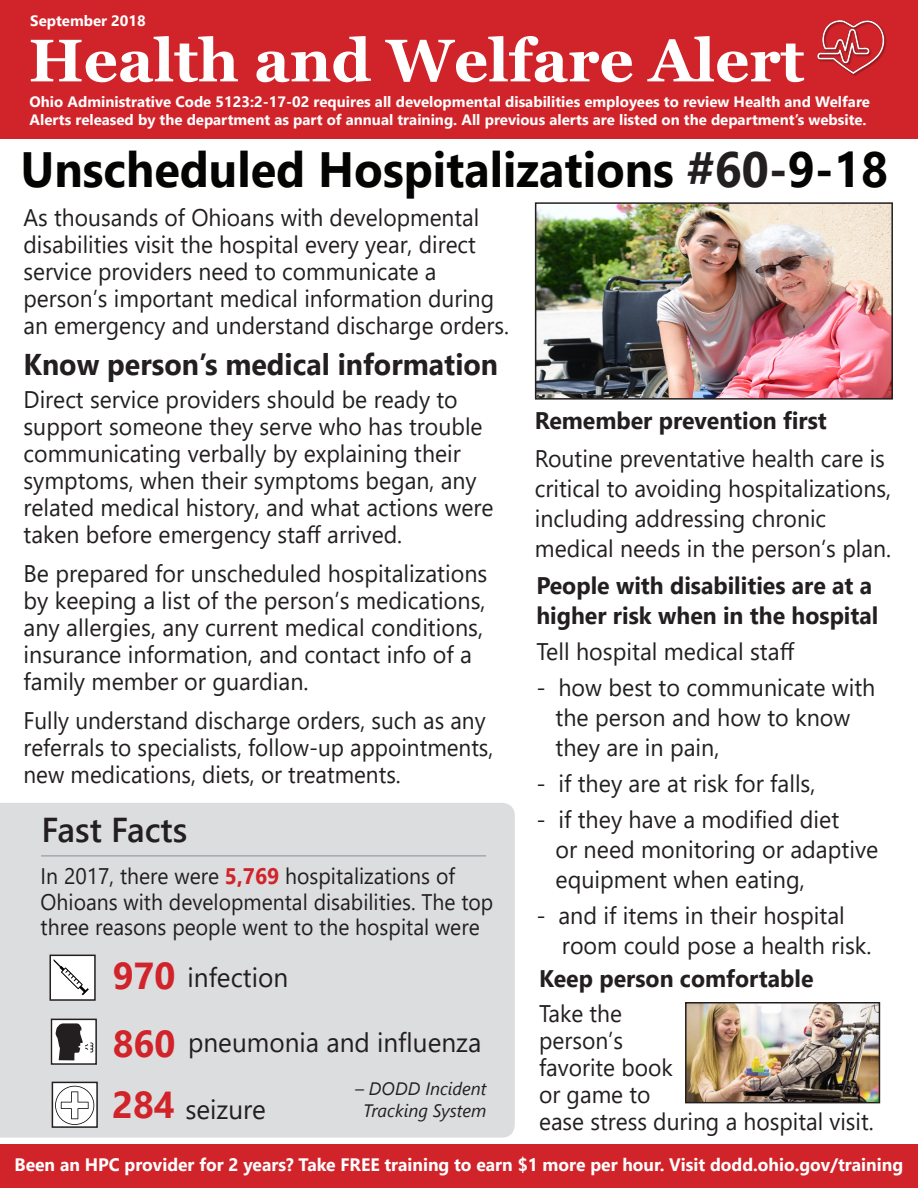
<style>
.page{position:relative;width:918px;height:1188px;background:#fff}
.page>*{position:absolute;margin:0;border:0;box-sizing:border-box;transform-origin:0 0}
.t1{font:700 60px "Georgia";color:#fff}
.t2{font:700 49.5px "Segoe UI";color:#040503;scale:.95 1}
.t3{font:700 37.5px "Segoe UI";color:#d1232a}
.t4{font:600 34.5px "Segoe UI";color:#231f20}
.t5{font:700 30px "Segoe UI";color:#231f20;scale:.95 1}
.t6{font:27px "Segoe UI";color:#231f20}
.t7{font:24px/30px "Segoe UI";color:#231f20}
.t8{font:24px/27px "Segoe UI";color:#231f20;scale:.96 1}
.t9{font:24px/27px "Segoe UI";color:#231f20;scale:.95 1}
.t10{font:24px/27px "Segoe UI";color:#231f20;scale:.94 1}
.t11{font:700 24px/30px "Segoe UI";color:#231f20;scale:.96 1}
.t12{font:22.5px/25.5px "Segoe UI";color:#231f20;scale:.94 1}
.t13{font:700 18px "Segoe UI";color:#fff}
.t14{font:italic 18px/21.6px "Segoe UI";color:#231f20;text-align:center}
.t15{font:700 15px/18px "Segoe UI";color:#fff}
.s1{color:#231f20}
.s2{font-weight:700;color:#d1232a}
</style>
<div class="page">
<div style="left:0;top:803px;width:515px;height:335px;background:#dcdddf"></div>
<div style="left:0;top:0;width:918px;height:139px;background:#d1232a"></div>
<img style="left:817px;top:20px;width:70px;height:56px">
<div style="left:0;top:1145px;width:918px;height:43px;background:#d1232a"></div>
<div style="left:50px;top:955px;width:45px;height:45px;background:#fff"></div>
<svg style="left:54px;top:959px;width:35px;height:36px"></svg>
<div style="left:50px;top:955px;width:46px;height:46px;border:2px solid #231f20"></div>
<hr style="left:41px;top:855px;width:445px;height:2px;background:#a8a9ad">
<img style="left:538px;top:205px;width:352px;height:192px">
<div style="left:535px;top:202px;width:358px;height:198px;border:2px solid #231f20"></div>
<div style="left:52px;top:1082px;width:45px;height:45px;background:#fff"></div>
<svg style="left:55px;top:1086px;width:39px;height:39px"></svg>
<div style="left:52px;top:1082px;width:46px;height:46px;border:2px solid #231f20"></div>
<div style="left:50px;top:1019px;width:46px;height:46px;background:#fff"></div>
<img style="left:688px;top:1005px;width:189px;height:95px">
<div style="left:685px;top:1002px;width:195px;height:101px;border:2px solid #231f20"></div>
<svg style="left:56px;top:1023px;width:37px;height:37px"></svg>
<div style="left:51px;top:1019px;width:46px;height:46px;border:2px solid #231f20"></div>
<p class="t15" style="left:30px;top:11px;width:117px">September 2018</p>
<p class="t1" style="left:29px;top:22px;width:777px">Health and Welfare Alert</p>
<p class="t15" style="left:30px;top:92px;width:842px">Ohio Administrative Code 5123:2-17-02 requires all developmental disabilities employees to review Health and Welfare<br>Alerts released by the department as part of annual training. All previous alerts are listed on the department’s website.</p>
<p class="t2" style="left:20px;top:123px;width:915px">Unscheduled Hospitalizations <span class="s1">#60-</span>9-18</p>
<p class="t9" style="left:24px;top:202px;width:481px">As thousands of Ohioans with developmental disabilities visit the hospital every year, direct service providers need to communicate a</p>
<p class="t9" style="left:24px;top:283px;width:513px">person’s important medical information during an emergency and understand discharge orders.</p>
<p class="t5" style="left:24px;top:336px;width:501px">Know person’s medical information</p>
<p class="t8" style="left:24px;top:384px;width:454px">Direct service providers should be ready to</p>
<p class="t8" style="left:24px;top:411px;width:491px">support someone they serve who has trouble communicating verbally by explaining their symptoms, when their symptoms began, any related medical history, and what actions were taken before emergency staff arrived.</p>
<p class="t7" style="left:24px;top:558px;width:465px;line-height:27px">Be prepared for unscheduled hospitalizations by keeping a list of the person’s medications, any allergies, any current medical conditions, insurance information, and contact info of a family member or guardian.</p>
<p class="t10" style="left:24px;top:705px;width:501px">Fully understand discharge orders, such as any referrals to specialists, follow-up appointments, new medications, diets, or treatments.</p>
<p class="t4" style="left:42px;top:797px;width:147px">Fast Facts</p>
<p class="t12" style="left:41px;top:862px;width:483px">In 2017, there were <span class="s2">5,769</span> hospitalizations of<br>Ohioans with developmental disabilities. The top three reasons people went to the hospital were</p>
<p class="t3" style="left:113px;top:940px;width:64px">970</p>
<p class="t6" style="left:188px;top:951px;width:102px">infection</p>
<p class="t3" style="left:113px;top:1008px;width:64px">860</p>
<p class="t3" style="left:112px;top:1070px;width:64px">284</p>
<p class="t6" style="left:188px;top:1016px;width:295px">pneumonia and influenza</p>
<p class="t6" style="left:185px;top:1084px;width:82px">seizure</p>
<p class="t14" style="left:355px;top:1076px;width:133px">– DODD Incident<br>Tracking System</p>
<p class="t11" style="left:535px;top:404px;width:306px">Remember prevention first</p>
<p class="t8" style="left:535px;top:441px;width:373px;line-height:30px">Routine preventative health care is critical to avoiding hospitalizations, including addressing chronic</p>
<p class="t8" style="left:535px;top:533px;width:373px">medical needs in the person’s plan.</p>
<p class="t11" style="left:536px;top:569px;width:358px">People with disabilities are at a higher risk when in the hospital</p>
<p class="t7" style="left:536px;top:635px;width:260px">Tell hospital medical staff</p>
<p class="t7" style="left:556px;top:671px;width:321px;text-indent:-19px">- how best to communicate with the person and how to know they are in pain,</p>
<p class="t7" style="left:536px;top:767px;width:281px">- if they are at risk for falls,</p>
<p class="t7" style="left:556px;top:803px;width:324px;text-indent:-19px">- if they have a modified diet<br>or need monitoring or adaptive equipment when eating,</p>
<p class="t7" style="left:562px;top:899px;width:311px;text-indent:-26px">- and if items in their hospital room could pose a health risk.</p>
<p class="t11" style="left:539px;top:962px;width:287px">Keep person comfortable</p>
<p class="t9" style="left:539px;top:998px;width:89px">Take the</p>
<p class="t9" style="left:539px;top:1025px;width:90px">person’s</p>
<p class="t9" style="left:539px;top:1052px;width:354px">favorite book<br>or game to<br>ease stress during a hospital visit.</p>
<p class="t13" style="left:15px;top:1147px;width:890px">Been an HPC provider for 2 years? Take FREE training to earn $1 more per hour. Visit dodd.ohio.gov/training</p>
</div>
